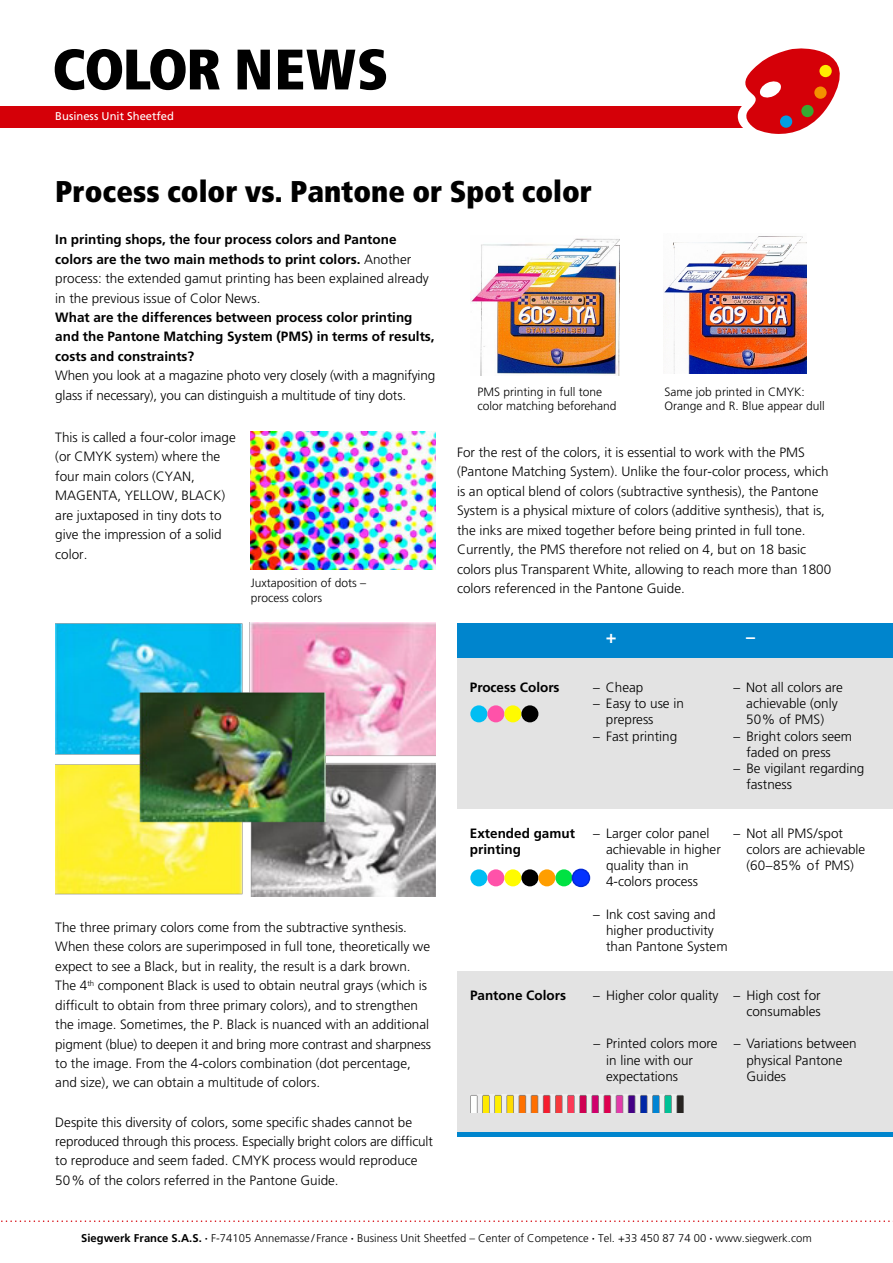
<style>
.page{position:relative;width:893px;height:1263px;background:#fff}
.page>*{position:absolute;margin:0;border:0;box-sizing:border-box;transform-origin:0 0}
.t1{font:900 condensed 57px "Frutiger";letter-spacing:-.03em;color:#000}
.t2{font:900 condensed 30px "Frutiger";color:#000}
.t3{font:700 18px "Frutiger";color:#fff}
.t4{font:300 13.5px/19.5px "Frutiger";color:#000}
.t5{font:700 13.5px/19.5px "Frutiger";color:#000}
.t6{font:300 12px/14.4px "Frutiger";color:#000}
.t7{font:300 11.25px "Frutiger";letter-spacing:.005em;color:#000}
.t8{font:11.25px "Frutiger";color:#fff}
.s1{font-weight:700}
</style>
<div class="page">
<div style="left:0;top:106px;width:756px;height:22px;background:#d50008"></div>
<svg style="left:1px;top:1220px;width:892px;height:2px"></svg>
<svg style="left:739px;top:48px;width:101px;height:86px"></svg>
<img style="left:251px;top:432px;width:185px;height:138px">
<img style="left:55px;top:623px;width:381px;height:273px">
<img style="left:664px;top:236px;width:143px;height:137px">
<img style="left:471px;top:238px;width:148px;height:138px">
<div style="left:457px;top:971px;width:436px;height:162px;background:#e3e3e3"></div>
<div style="left:457px;top:651px;width:436px;height:157px;background:#e3e3e3"></div>
<div style="left:457px;top:623px;width:436px;height:34px;background:#0085cd"></div>
<div style="left:470px;top:705px;width:17px;height:17px;background:#00bef3;border-radius:50%"></div>
<div style="left:487px;top:705px;width:17px;height:17px;background:#ff52a9;border-radius:50%"></div>
<div style="left:504px;top:705px;width:17px;height:17px;background:#fffb00;border-radius:50%"></div>
<div style="left:521px;top:705px;width:17px;height:17px;background:#000;border-radius:50%"></div>
<div style="left:470px;top:869px;width:17px;height:17px;background:#00bef3;border-radius:50%"></div>
<div style="left:487px;top:869px;width:17px;height:17px;background:#ff52a9;border-radius:50%"></div>
<div style="left:504px;top:869px;width:17px;height:17px;background:#fffb00;border-radius:50%"></div>
<div style="left:521px;top:869px;width:17px;height:17px;background:#000;border-radius:50%"></div>
<div style="left:538px;top:869px;width:17px;height:17px;background:#ff9e00;border-radius:50%"></div>
<div style="left:555px;top:869px;width:17px;height:17px;background:#00e242;border-radius:50%"></div>
<div style="left:572px;top:869px;width:17px;height:17px;background:#0432ff;border-radius:50%"></div>
<div style="left:572px;top:869px;width:18px;height:18px;border:2px solid #0329d6;border-radius:50%"></div>
<img style="left:470px;top:1094px;width:213px;height:18px">
<hr style="left:457px;top:1133px;width:436px;height:4px;background:#0085cd">
<h1 class="t1" style="left:52px;top:35px;width:338px">COLOR NEWS</h1>
<p class="t8" style="left:55px;top:110px;width:120px">Business Unit Sheetfed</p>
<h2 class="t2" style="left:55px;top:174px;width:538px">Process color vs. Pantone or Spot color</h2>
<p class="t4" style="left:55px;top:230px;width:375px"><span class="s1">In printing shops, the four process colors and Pantone colors are the two main methods to print colors.</span> Another process: the extended gamut printing has been explained already in the previous issue of Color News.</p>
<p class="t5" style="left:55px;top:308px;width:381px">What are the differences between process color printing and the Pantone Matching System (PMS) in terms of results, costs and constraints?</p>
<p class="t4" style="left:55px;top:366px;width:382px">When you look at a magazine photo very closely (with a magnifying glass if necessary), you can distinguish a multitude of tiny dots.</p>
<p class="t4" style="left:55px;top:427px;width:182px">This is called a four-color image (or CMYK system) where the four main colors (CYAN,<br>MAGENTA, YELLOW, BLACK) are juxtaposed in tiny dots to give the impression of a solid color.</p>
<p class="t6" style="left:251px;top:576px;width:117px">Juxtaposition of dots – process colors</p>
<p class="t4" style="left:55px;top:917px;width:377px">The three primary colors come from the subtractive synthesis.<br>When these colors are superimposed in full tone, theoretically we expect to see a Black, but in reality, the result is a dark brown.<br>The 4<sup>th</sup> component Black is used to obtain neutral grays (which is difficult to obtain from three primary colors), and to strengthen the image. Sometimes, the P. Black is nuanced with an additional pigment (blue) to deepen it and bring more contrast and sharpness to the image. From the 4-colors combination (dot percentage, and size), we can obtain a multitude of colors.</p>
<p class="t4" style="left:55px;top:1112px;width:379px">Despite this diversity of colors, some specific shades cannot be reproduced through this process. Especially bright colors are difficult to reproduce and seem faded. CMYK process would reproduce 50% of the colors referred in the Pantone Guide.</p>
<p class="t6" style="left:477px;top:385px;width:141px">PMS printing in full tone color matching beforehand</p>
<p class="t6" style="left:665px;top:385px;width:162px">Same job printed in CMYK:<br>Orange and R. Blue appear dull</p>
<p class="t4" style="left:457px;top:442px;width:376px">For the rest of the colors, it is essential to work with the PMS (Pantone Matching System). Unlike the four-color process, which is an optical blend of colors (subtractive synthesis), the Pantone System is a physical mixture of colors (additive synthesis), that is, the inks are mixed together before being printed in full tone.<br>Currently, the PMS therefore not relied on 4, but on 18 basic colors plus Transparent White, allowing to reach more than 1800 colors referenced in the Pantone Guide.</p>
<h3 class="t3" style="left:606px;top:626px;width:12px">+</h3>
<h3 class="t3" style="left:746px;top:626px;width:10px">–</h3>
<p class="t5" style="left:470px;top:678px;width:91px">Process Colors</p>
<p class="t4" style="left:593px;top:678px;width:52px">– Cheap</p>
<p class="t4" style="left:733px;top:678px;width:111px">– Not all colors are</p>
<p class="t4" style="left:593px;top:694px;width:92px">– Easy to use in</p>
<p class="t4" style="left:746px;top:694px;width:93px">achievable (only</p>
<p class="t4" style="left:606px;top:710px;width:49px">prepress</p>
<p class="t4" style="left:746px;top:710px;width:79px">50% of PMS)</p>
<p class="t4" style="left:593px;top:726px;width:86px">– Fast printing</p>
<p class="t4" style="left:746px;top:728px;width:107px;line-height:16.2px;text-indent:-13px">– Bright colors seem faded on press</p>
<p class="t4" style="left:746px;top:760px;width:120px;line-height:16.2px;text-indent:-13px">– Be vigilant regarding fastness</p>
<p class="t5" style="left:470px;top:823px;width:107px">Extended gamut</p>
<p class="t4" style="left:593px;top:824px;width:118px">– Larger color panel</p>
<p class="t4" style="left:734px;top:824px;width:111px">– Not all PMS/spot</p>
<p class="t5" style="left:470px;top:840px;width:53px">printing</p>
<p class="t4" style="left:606px;top:840px;width:116px">achievable in higher</p>
<p class="t4" style="left:746px;top:840px;width:121px">colors are achievable</p>
<p class="t4" style="left:606px;top:856px;width:84px">quality than in</p>
<p class="t4" style="left:746px;top:856px;width:109px">(60–85% of PMS)</p>
<p class="t4" style="left:606px;top:872px;width:94px">4-colors process</p>
<p class="t4" style="left:606px;top:906px;width:123px;line-height:16.2px;text-indent:-13px">– Ink cost saving and higher productivity than Pantone System</p>
<p class="t5" style="left:470px;top:985px;width:98px">Pantone Colors</p>
<p class="t4" style="left:593px;top:987px;width:229px;line-height:16.2px;text-align:right">– Higher color quality – High cost for consumables</p>
<p class="t4" style="left:606px;top:1036px;width:252px;line-height:16.2px;text-indent:-13px">– Printed colors more – Variations between in line with our</p>
<p class="t4" style="left:746px;top:1050px;width:98px">physical Pantone</p>
<p class="t4" style="left:606px;top:1067px;width:73px">expectations</p>
<p class="t4" style="left:746px;top:1067px;width:41px">Guides</p>
<p class="t7" style="left:81px;top:1231px;width:732px"><span class="s1">Siegwerk France S.A.S. ·</span> F-74105 Annemasse/ France <span class="s1">·</span> Business Unit Sheetfed – Center of Competence <span class="s1">·</span> Tel. +33 450 87 74 00 <span class="s1">·</span> www.siegwerk.com</p>
</div>
